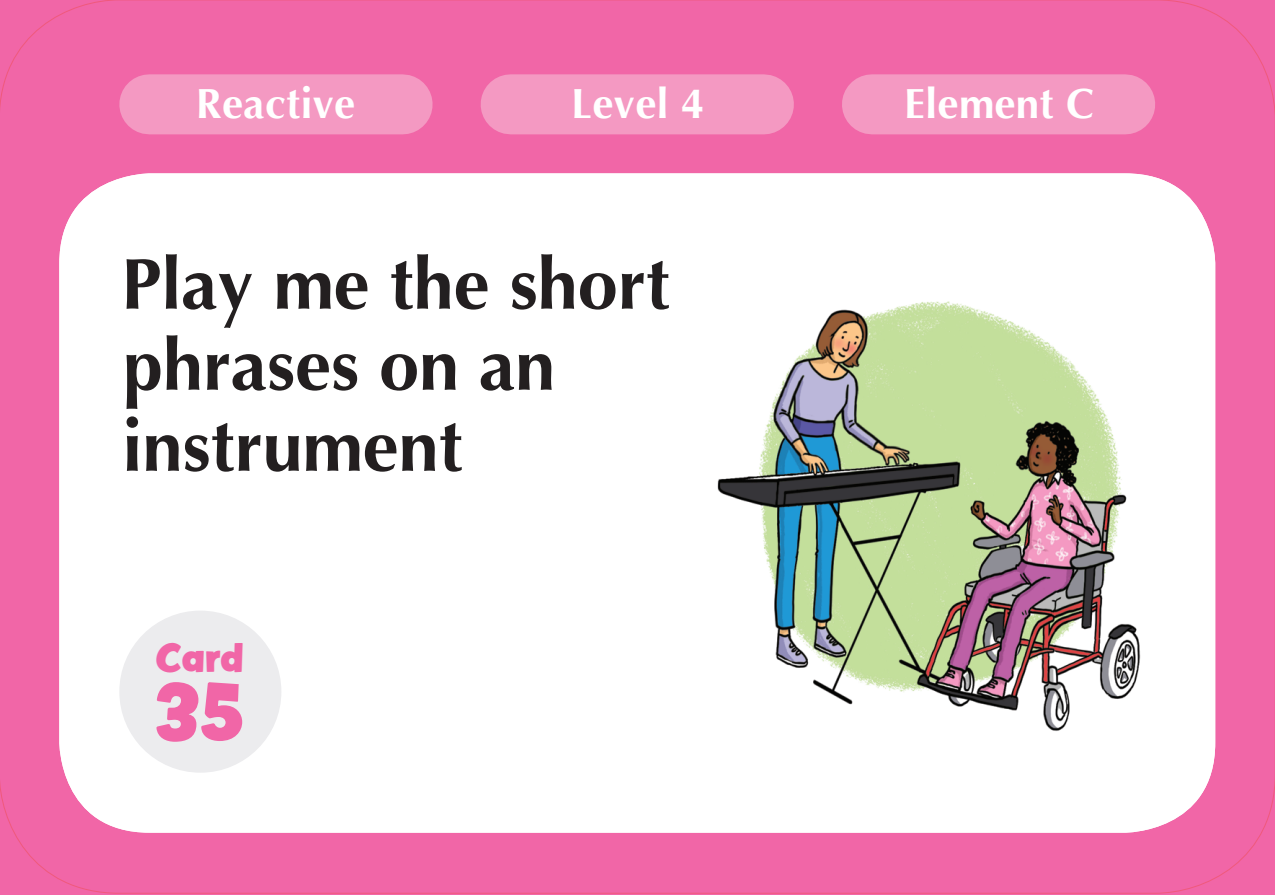
<style>
.page{position:relative;width:1275px;height:895px;background:#fff}
.page>*{position:absolute;margin:0;border:0;box-sizing:border-box;transform-origin:0 0}
.t1{font:700 72px/81px "Optima";color:#231f20}
.t2{font:72px "Peachy Keen JF";color:#f166a7}
.t3{font:700 42px "Optima";letter-spacing:.01em;color:#fff}
.t4{font:36px "Peachy Keen JF";color:#f166a7}
</style>
<div class="page">
<div style="left:0;top:0;width:1275px;height:894px;background:#f166a7"></div>
<img style="left:59px;top:173px;width:1156px;height:659px">
<div style="left:119px;top:610px;width:162px;height:162px;background:#ececee;border-radius:50%"></div>
<div style="left:149px;top:74px;width:254px;height:60px;background:#f499c2"></div>
<div style="left:511px;top:74px;width:253px;height:60px;background:#f499c2"></div>
<div style="left:872px;top:74px;width:253px;height:60px;background:#f499c2"></div>
<p class="t3" style="left:196px;top:77px;width:161px">Reactive</p>
<p class="t3" style="left:571px;top:77px;width:135px">Level 4</p>
<p class="t3" style="left:904px;top:77px;width:192px">Element C</p>
<p class="t1" style="left:121px;top:244px;width:550px">Play me the short phrases on an instrument</p>
<p class="t4" style="left:156px;top:630px;width:89px">Card</p>
<p class="t2" style="left:155px;top:657px;width:91px">35</p>
</div>
